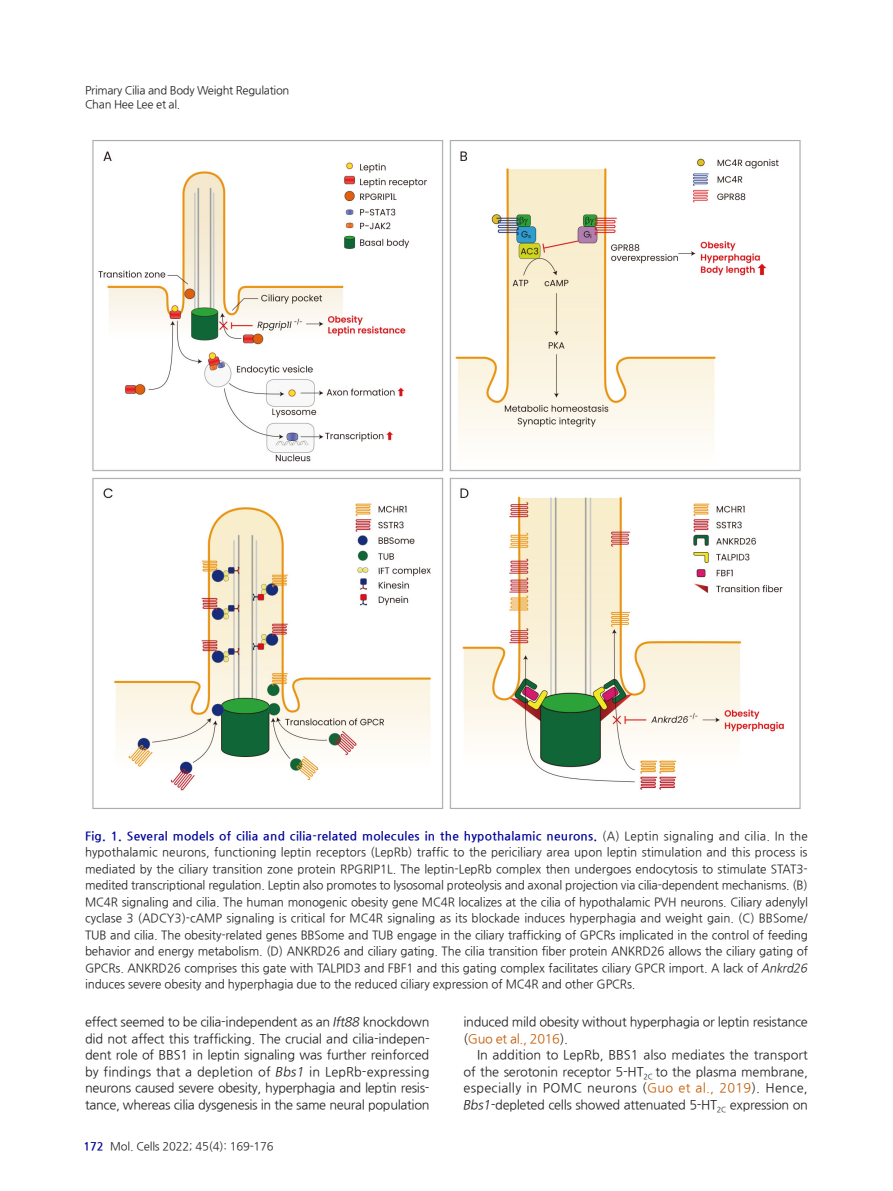
<style>
.page{position:relative;width:893px;height:1191px;background:#fff}
.page>*{position:absolute;margin:0;border:0;box-sizing:border-box;transform-origin:0 0}
.t1{font:12.75px/16.5px "Nanum Gothic";letter-spacing:-.025em;color:#231f20;text-align:justify}
.t2{font:12px/16.5px "Nanum Gothic";letter-spacing:-.01em;color:#231f20}
.t3{font:11.25px/13.5px "Nanum Gothic";letter-spacing:-.025em;color:#231f20}
.s1{font-weight:700;color:#00009a}
.s2{font-style:italic}
.s3{color:#c35900}
</style>
<div class="page">
<img style="left:92px;top:140px;width:709px;height:669px">
<p class="t3" style="left:85px;top:84px;width:206px">Primary Cilia and Body Weight Regulation<br>Chan Hee Lee et al.</p>
<p class="t2" style="left:85px;top:828px;width:726px"><span class="s1">Fig. 1. Several models of cilia and cilia-related molecules in the hypothalamic neurons.</span> (A) Leptin signaling and cilia. In the hypothalamic neurons, functioning leptin receptors (LepRb) traffic to the periciliary area upon leptin stimulation and this process is mediated by the ciliary transition zone protein RPGRIP1L. The leptin-LepRb complex then undergoes endocytosis to stimulate STAT3- medited transcriptional regulation. Leptin also promotes to lysosomal proteolysis and axonal projection via cilia-dependent mechanisms. (B)<br>MC4R signaling and cilia. The human monogenic obesity gene MC4R localizes at the cilia of hypothalamic PVH neurons. Ciliary adenylyl cyclase 3 (ADCY3)-cAMP signaling is critical for MC4R signaling as its blockade induces hyperphagia and weight gain. (C) BBSome/ TUB and cilia. The obesity-related genes BBSome and TUB engage in the ciliary trafficking of GPCRs implicated in the control of feeding behavior and energy metabolism. (D) ANKRD26 and ciliary gating. The cilia transition fiber protein ANKRD26 allows the ciliary gating of GPCRs. ANKRD26 comprises this gate with TALPID3 and FBF1 and this gating complex facilitates ciliary GPCR import. A lack of <span class="s2">Ankrd26 </span>induces severe obesity and hyperphagia due to the reduced ciliary expression of MC4R and other GPCRs.</p>
<p class="t1" style="left:85px;top:1014px;width:346px">effect seemed to be cilia-independent as an <span class="s2">Ift88</span> knockdown did not affect this trafficking. The crucial and cilia-indepen&shy;dent role of BBS1 in leptin signaling was further reinforced by findings that a depletion of <span class="s2">Bbs1</span> in LepRb-expressing neurons caused severe obesity, hyperphagia and leptin resis&shy;tance, whereas cilia dysgenesis in the same neural population</p>
<p class="t1" style="left:463px;top:1014px;width:346px">induced mild obesity without hyperphagia or leptin resistance (<span class="s3">Guo et al., 2016</span>).</p>
<p class="t1" style="left:463px;top:1047px;width:347px;text-indent:14px">In addition to LepRb, BBS1 also mediates the transport of the serotonin receptor 5-HT<sub>2C</sub> to the plasma membrane, especially in POMC neurons (<span class="s3">Guo et al., 2019</span>). Hence, <span class="s2">Bbs1-</span>depleted cells showed attenuated 5-HT<sub>2C</sub> expression on</p>
<p class="t3" style="left:83px;top:1139px;width:192px"><span class="s1">172</span> Mol. Cells 2022; 45(4): 169-176</p>
</div>
